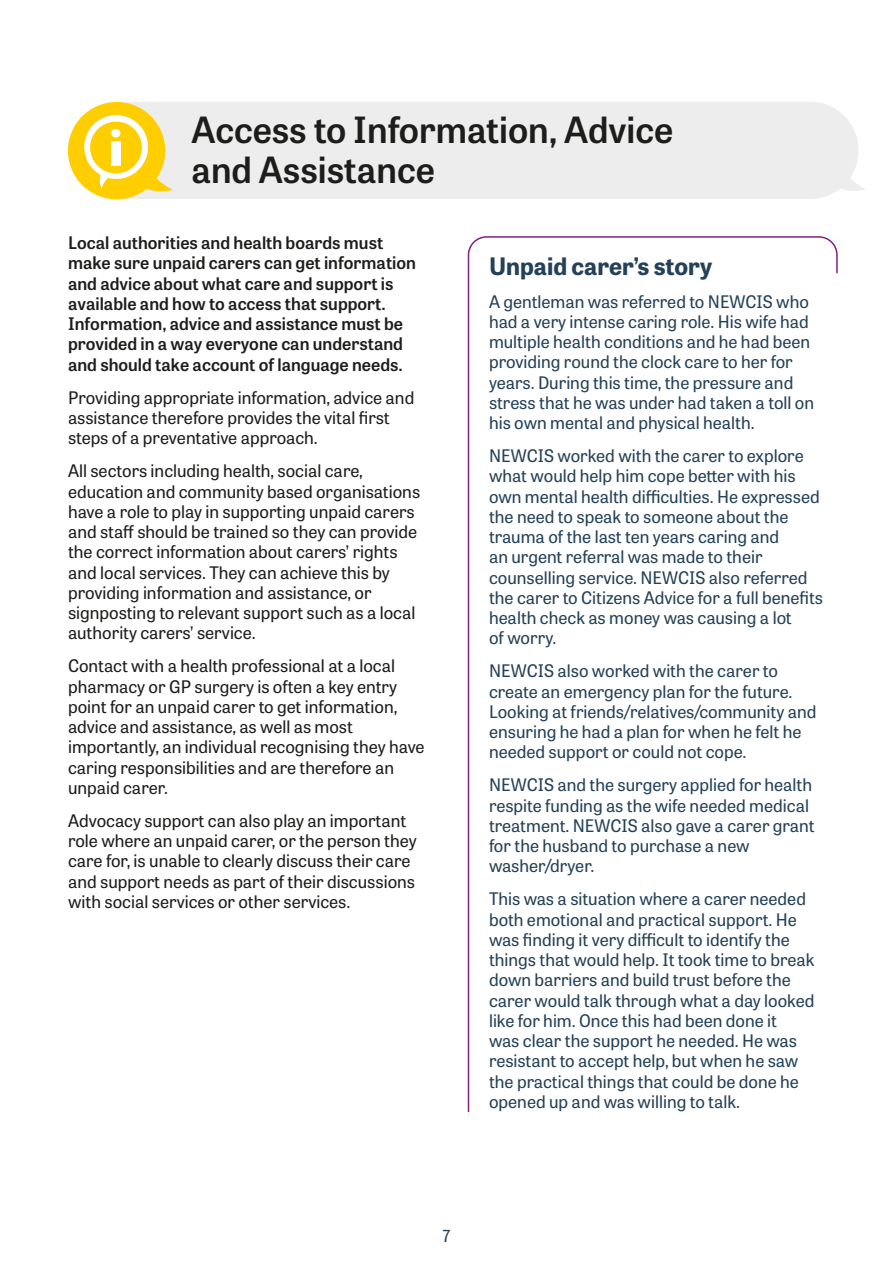
<style>
.page{position:relative;width:893px;height:1263px;background:#fff}
.page>*{position:absolute;margin:0;border:0;box-sizing:border-box;transform-origin:0 0}
.H2_Span_Black{font:600 36px/39.8px "Tablet Gothic";color:#1d1d1b}
.NEW_UPC_Headers{font:700 24px "Tablet Gothic";color:#244157}
.NEW_Unpaid_Carers_Body{font:17.25px/20.2px "Tablet Gothic";color:#244157}
.Body_text{font:17.25px/20.2px "Tablet Gothic";color:#1d1d1b}
.Body_text-2{font:600 17.25px/20.2px "Tablet Gothic";color:#1d1d1b}
.NEW-Body_Last{font:17.25px/20.2px "Tablet Gothic";color:#1d1d1b}
.t1{font:16.5px "Tablet Gothic";color:#244157}
</style>
<div class="page">
<div style="left:173px;top:102px;width:692px;height:97px;background:#ededed"></div>
<svg style="left:67px;top:102px;width:106px;height:98px"></svg>
<svg style="left:467px;top:236px;width:371px;height:876px"></svg>
<h3 class="H2_Span_Black" style="left:191px;top:108px;width:483px">Access to Information, Advice and Assistance</h3>
<p class="Body_text-2" style="left:68px;top:232px;width:350px">Local authorities and health boards must make sure unpaid carers can get information and advice about what care and support is available and how to access that support.<br>Information, advice and assistance must be provided in a way everyone can understand and should take account of language needs.</p>
<p class="Body_text" style="left:68px;top:387px;width:348px">Providing appropriate information, advice and assistance therefore provides the vital first steps of a preventative approach.</p>
<p class="Body_text" style="left:68px;top:460px;width:354px">All sectors including health, social care, education and community based organisations have a role to play in supporting unpaid carers and staff should be trained so they can provide the correct information about carers’ rights and local services. They can achieve this by providing information and assistance, or signposting to relevant support such as a local authority carers’ service.</p>
<p class="Body_text" style="left:68px;top:655px;width:358px">Contact with a health professional at a local pharmacy or GP surgery is often a key entry point for an unpaid carer to get information, advice and assistance, as well as most importantly, an individual recognising they have caring responsibilities and are therefore an unpaid carer.</p>
<p class="NEW-Body_Last" style="left:68px;top:810px;width:350px">Advocacy support can also play an important role where an unpaid carer, or the person they care for, is unable to clearly discuss their care and support needs as part of their discussions with social services or other services.</p>
<p class="NEW_UPC_Headers" style="left:489px;top:249px;width:225px">Unpaid carer’s story</p>
<p class="NEW_Unpaid_Carers_Body" style="left:489px;top:290px;width:327px">A gentleman was referred to NEWCIS who had a very intense caring role. His wife had multiple health conditions and he had been providing round the clock care to her for years. During this time, the pressure and stress that he was under had taken a toll on his own mental and physical health.</p>
<p class="NEW_Unpaid_Carers_Body" style="left:489px;top:445px;width:336px">NEWCIS worked with the carer to explore what would help him cope better with his own mental health difficulties. He expressed the need to speak to someone about the trauma of the last ten years caring and<br>an urgent referral was made to their counselling service. NEWCIS also referred the carer to Citizens Advice for a full benefits health check as money was causing a lot<br>of worry.</p>
<p class="NEW_Unpaid_Carers_Body" style="left:489px;top:660px;width:329px">NEWCIS also worked with the carer to create an emergency plan for the future.<br>Looking at friends/relatives/community and ensuring he had a plan for when he felt he needed support or could not cope.</p>
<p class="NEW_Unpaid_Carers_Body" style="left:489px;top:774px;width:327px">NEWCIS and the surgery applied for health respite funding as the wife needed medical treatment. NEWCIS also gave a carer grant for the husband to purchase a new washer/dryer.</p>
<p class="NEW_Unpaid_Carers_Body" style="left:489px;top:888px;width:327px">This was a situation where a carer needed both emotional and practical support. He was finding it very difficult to identify the things that would help. It took time to break down barriers and build trust before the carer would talk through what a day looked like for him. Once this had been done it<br>was clear the support he needed. He was resistant to accept help, but when he saw the practical things that could be done he opened up and was willing to talk.</p>
<p class="t1" style="left:443px;top:1224px;width:9px">7</p>
</div>
